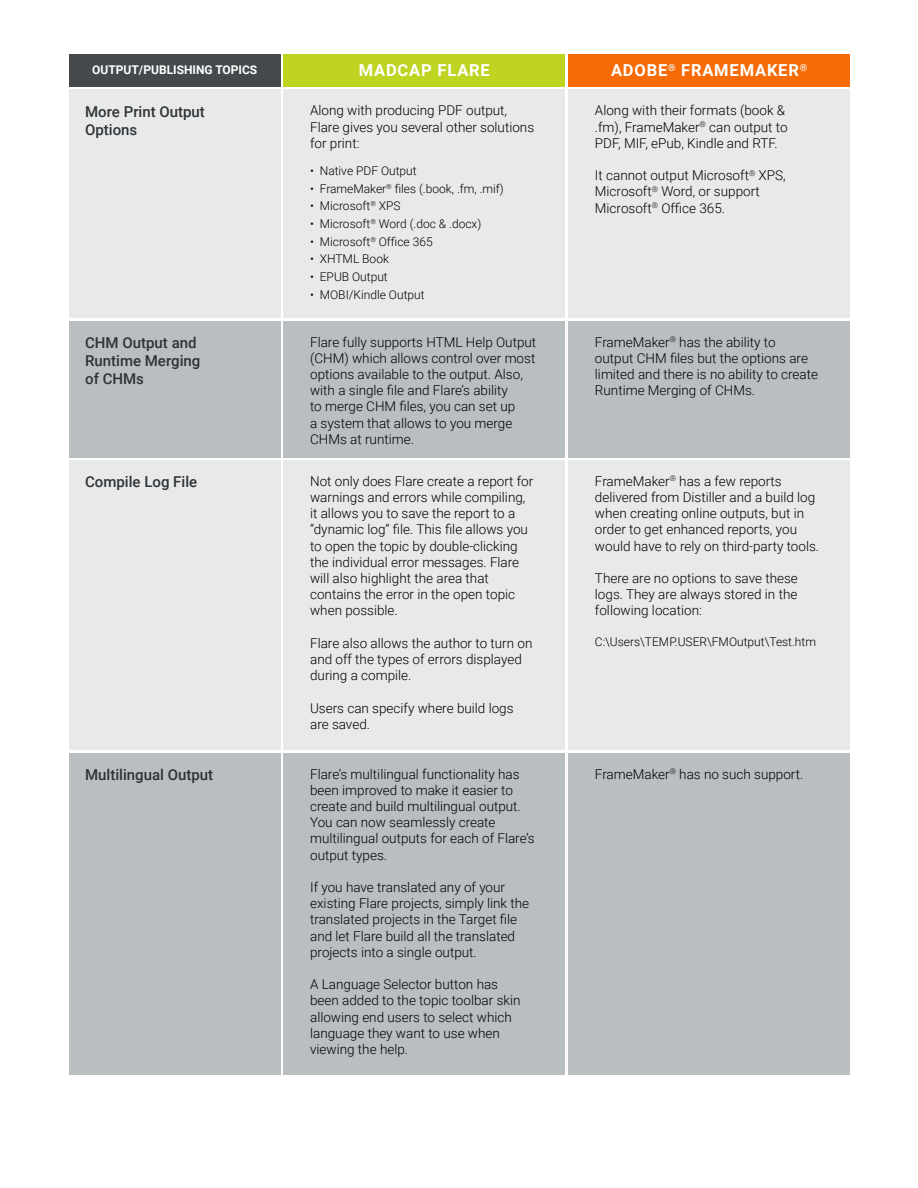
<style>
.page{position:relative;width:918px;height:1188px;background:#fff}
.page>*{position:absolute;margin:0;border:0;box-sizing:border-box;transform-origin:0 0}
.t1{font:700 16.5px "Roboto";letter-spacing:.05em;color:#fff}
.t2{font:500 15px/18px "Roboto";color:#303335}
.t3{font:300 13.5px/16.2px "Roboto";color:#000}
.t4{font:300 12px "Roboto";color:#000}
.t5{font:700 12px "Roboto";color:#fff}
</style>
<div class="page">
<div style="left:69px;top:54px;width:211px;height:33px;background:#45494c"></div>
<div style="left:283px;top:54px;width:282px;height:33px;background:#bed420"></div>
<div style="left:568px;top:54px;width:282px;height:33px;background:#f66b06"></div>
<div style="left:69px;top:90px;width:211px;height:228px;background:#e8e9ea"></div>
<div style="left:69px;top:321px;width:211px;height:136px;background:#b9bec1"></div>
<div style="left:283px;top:90px;width:282px;height:228px;background:#e8e9ea"></div>
<div style="left:283px;top:321px;width:282px;height:136px;background:#b9bec1"></div>
<div style="left:568px;top:90px;width:282px;height:228px;background:#e8e9ea"></div>
<div style="left:568px;top:321px;width:282px;height:136px;background:#b9bec1"></div>
<div style="left:69px;top:460px;width:211px;height:290px;background:#e8e9ea"></div>
<div style="left:283px;top:460px;width:282px;height:290px;background:#e8e9ea"></div>
<div style="left:568px;top:460px;width:282px;height:290px;background:#e8e9ea"></div>
<div style="left:69px;top:753px;width:211px;height:322px;background:#b9bec1"></div>
<div style="left:283px;top:753px;width:282px;height:322px;background:#b9bec1"></div>
<div style="left:568px;top:753px;width:282px;height:322px;background:#b9bec1"></div>
<p class="t5" style="left:92px;top:61px;width:167px">OUTPUT/PUBLISHING TOPICS</p>
<p class="t1" style="left:359px;top:59px;width:133px">MADCAP FLARE</p>
<p class="t2" style="left:85px;top:102px;width:121px">More Print Output<br>Options</p>
<p class="t3" style="left:310px;top:102px;width:226px">Along with producing PDF output,<br>Flare gives you several other solutions for print:</p>
<p class="t4" style="left:310px;top:162px;width:108px">• Native PDF Output</p>
<p class="t4" style="left:310px;top:180px;width:195px">• FrameMaker<sup>®</sup> files (.book, .fm, .mif)</p>
<p class="t4" style="left:310px;top:198px;width:92px">• Microsoft<sup>®</sup> XPS</p>
<p class="t4" style="left:310px;top:215px;width:173px">• Microsoft<sup>®</sup> Word (.doc &amp; .docx)</p>
<p class="t4" style="left:310px;top:233px;width:124px">• Microsoft<sup>®</sup> Office 365</p>
<p class="t4" style="left:310px;top:251px;width:80px">• XHTML Book</p>
<p class="t4" style="left:310px;top:268px;width:79px">• EPUB Output</p>
<p class="t4" style="left:310px;top:286px;width:116px">• MOBI/Kindle Output</p>
<p class="t3" style="left:310px;top:333px;width:228px">Flare fully supports HTML Help Output (CHM) which allows control over most options available to the output. Also, with a single file and Flare’s ability<br>to merge CHM files, you can set up<br>a system that allows to you merge CHMs at runtime.</p>
<p class="t2" style="left:85px;top:333px;width:117px">CHM Output and<br>Runtime Merging of CHMs</p>
<p class="t2" style="left:85px;top:472px;width:114px">Compile Log File</p>
<p class="t3" style="left:310px;top:472px;width:225px">Not only does Flare create a report for warnings and errors while compiling, it allows you to save the report to a “dynamic log” file. This file allows you to open the topic by double-clicking the individual error messages. Flare will also highlight the area that contains the error in the open topic when possible.</p>
<p class="t3" style="left:310px;top:634px;width:224px">Flare also allows the author to turn on and off the types of errors displayed during a compile.</p>
<p class="t3" style="left:310px;top:699px;width:205px">Users can specify where build logs are saved.</p>
<p class="t2" style="left:85px;top:765px;width:130px">Multilingual Output</p>
<p class="t3" style="left:310px;top:765px;width:226px">Flare’s multilingual functionality has been improved to make it easier to create and build multilingual output.<br>You can now seamlessly create multilingual outputs for each of Flare’s output types.</p>
<p class="t3" style="left:310px;top:879px;width:221px">If you have translated any of your existing Flare projects, simply link the translated projects in the Target file and let Flare build all the translated projects into a single output.</p>
<p class="t3" style="left:310px;top:976px;width:212px">A Language Selector button has been added to the topic toolbar skin allowing end users to select which language they want to use when viewing the help.</p>
<p class="t1" style="left:611px;top:59px;width:198px">ADOBE<sup>®</sup> FRAMEMAKER<sup>®</sup></p>
<p class="t3" style="left:595px;top:102px;width:194px">Along with their formats (book &amp; .fm), FrameMaker<sup>®</sup> can output to<br>PDF, MIF, ePub, Kindle and RTF.</p>
<p class="t3" style="left:595px;top:167px;width:192px">It cannot output Microsoft<sup>®</sup> XPS,<br>Microsoft<sup>®</sup> Word, or support<br>Microsoft<sup>®</sup> Office 365.</p>
<p class="t3" style="left:595px;top:333px;width:225px">FrameMaker<sup>®</sup> has the ability to<br>output CHM files but the options are limited and there is no ability to create<br>Runtime Merging of CHMs.</p>
<p class="t3" style="left:595px;top:472px;width:226px">FrameMaker<sup>®</sup> has a few reports delivered from Distiller and a build log when creating online outputs, but in order to get enhanced reports, you would have to rely on third-party tools.</p>
<p class="t3" style="left:595px;top:570px;width:205px;text-align:justify">There are no options to save these logs. They are always stored in the following location:</p>
<p class="t4" style="left:595px;top:633px;width:223px">C:\Users\TEMP.USER\FMOutput\Test.htm</p>
<p class="t3" style="left:595px;top:765px;width:210px">FrameMaker<sup>®</sup> has no such support.</p>
</div>
